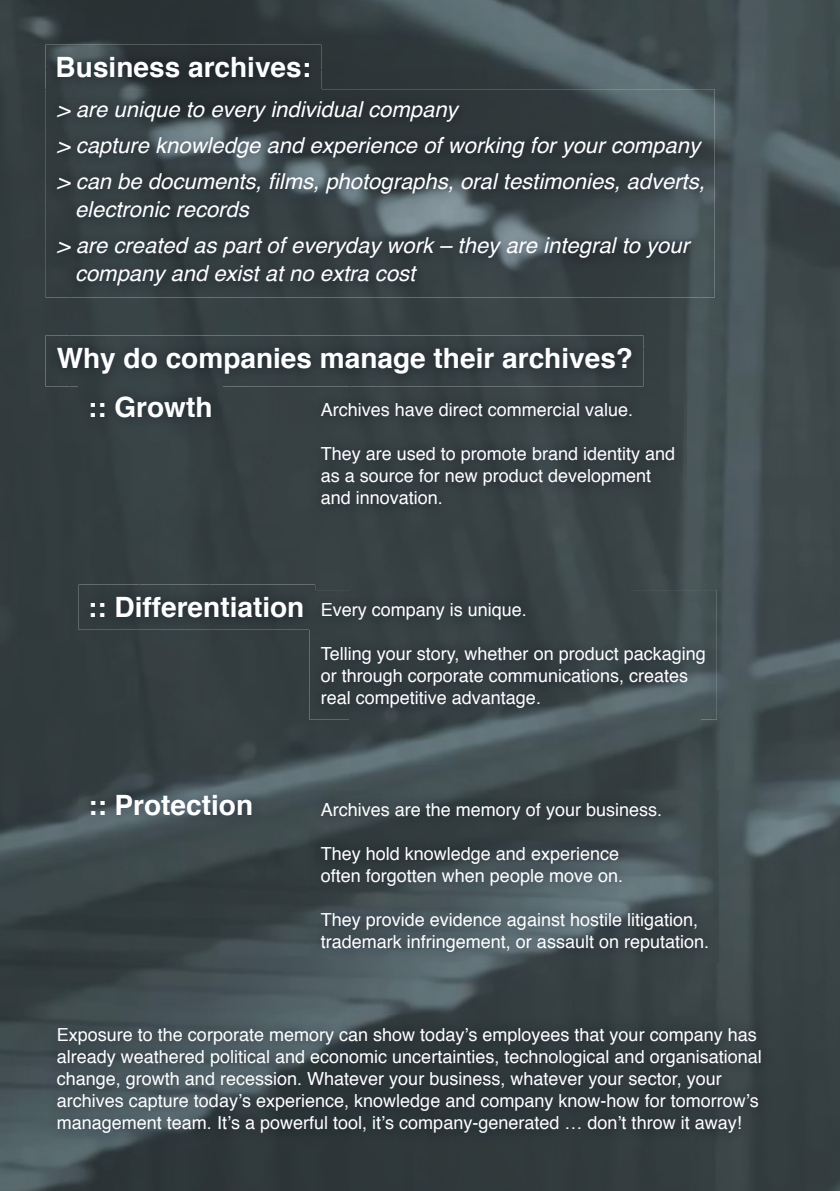
<style>
.page{position:relative;width:840px;height:1191px;background:#fff}
.page>*{position:absolute;margin:0;border:0;box-sizing:border-box;transform-origin:0 0}
.t1{font:700 28px "Helvetica";color:#fff}
.t2{font:italic 22px/36px "Helvetica";color:#fff}
.t3{font:18px/22px "Helvetica";color:#fff}
</style>
<div class="page">
<img style="left:0;top:0;width:839px;height:69px">
<img style="left:0;top:69px;width:69px;height:1122px">
<img style="left:321px;top:69px;width:518px;height:70px">
<img style="left:700px;top:139px;width:139px;height:911px">
<div style="left:69px;top:297px;width:631px;height:52px;background:#374042"></div>
<img style="left:69px;top:386px;width:70px;height:629px">
<img style="left:210px;top:386px;width:139px;height:629px">
<img style="left:349px;top:349px;width:351px;height:70px">
<img style="left:139px;top:429px;width:71px;height:586px">
<img style="left:630px;top:419px;width:70px;height:171px">
<img style="left:349px;top:517px;width:281px;height:73px">
<img style="left:349px;top:719px;width:351px;height:71px">
<img style="left:349px;top:962px;width:351px;height:53px">
<div style="left:770px;top:1050px;width:69px;height:141px;background:#343d3f"></div>
<img style="left:69px;top:1145px;width:701px;height:46px">
<img style="left:45px;top:45px;width:276px;height:45px">
<img style="left:46px;top:89px;width:668px;height:208px">
<img style="left:45px;top:335px;width:598px;height:51px">
<img style="left:45px;top:1015px;width:727px;height:130px">
<div style="left:309px;top:391px;width:376px;height:126px;background:#353f41"></div>
<img style="left:309px;top:590px;width:407px;height:129px">
<img style="left:309px;top:790px;width:409px;height:172px">
<img style="left:79px;top:384px;width:144px;height:45px">
<img style="left:79px;top:584px;width:236px;height:46px">
<img style="left:309px;top:590px;width:6px;height:40px">
<img style="left:79px;top:782px;width:184px;height:45px">
<h1 class="t1" style="left:56px;top:45px;width:257px">Business archives:</h1>
<p class="t2" style="left:57px;top:92px;width:649px">&gt; are unique to every individual company<br>&gt; capture knowledge and experience of working for your company &gt; can be documents, films, photographs, oral testimonies, adverts,</p>
<p class="t2" style="left:57px;top:192px;width:633px;text-indent:18px">electronic records<br>&gt; are created as part of everyday work – they are integral to your</p>
<p class="t2" style="left:75px;top:256px;width:341px">company and exist at no extra cost</p>
<h1 class="t1" style="left:57px;top:335px;width:577px">Why do companies manage their archives?</h1>
<h1 class="t1" style="left:88px;top:384px;width:126px">:: Growth</h1>
<p class="t3" style="left:320px;top:399px;width:314px">Archives have direct commercial value.</p>
<p class="t3" style="left:320px;top:443px;width:356px">They are used to promote brand identity and as a source for new product development and innovation.</p>
<h1 class="t1" style="left:88px;top:584px;width:218px">:: Differentiation</h1>
<p class="t3" style="left:320px;top:599px;width:208px">Every company is unique.</p>
<p class="t3" style="left:320px;top:643px;width:386px">Telling your story, whether on product packaging or through corporate communications, creates real competitive advantage.</p>
<h1 class="t1" style="left:88px;top:782px;width:166px">:: Protection</h1>
<p class="t3" style="left:320px;top:798px;width:343px">Archives are the memory of your business.</p>
<p class="t3" style="left:320px;top:842px;width:304px">They hold knowledge and experience often forgotten when people move on.</p>
<p class="t3" style="left:320px;top:908px;width:390px">They provide evidence against hostile litigation, trademark infringement, or assault on reputation.</p>
<p class="t3" style="left:57px;top:1024px;width:706px">Exposure to the corporate memory can show today’s employees that your company has already weathered political and economic uncertainties, technological and organisational change, growth and recession. Whatever your business, whatever your sector, your archives capture today’s experience, knowledge and company know-how for tomorrow’s management team. It’s a powerful tool, it’s company-generated … don’t throw it away!</p>
</div>
